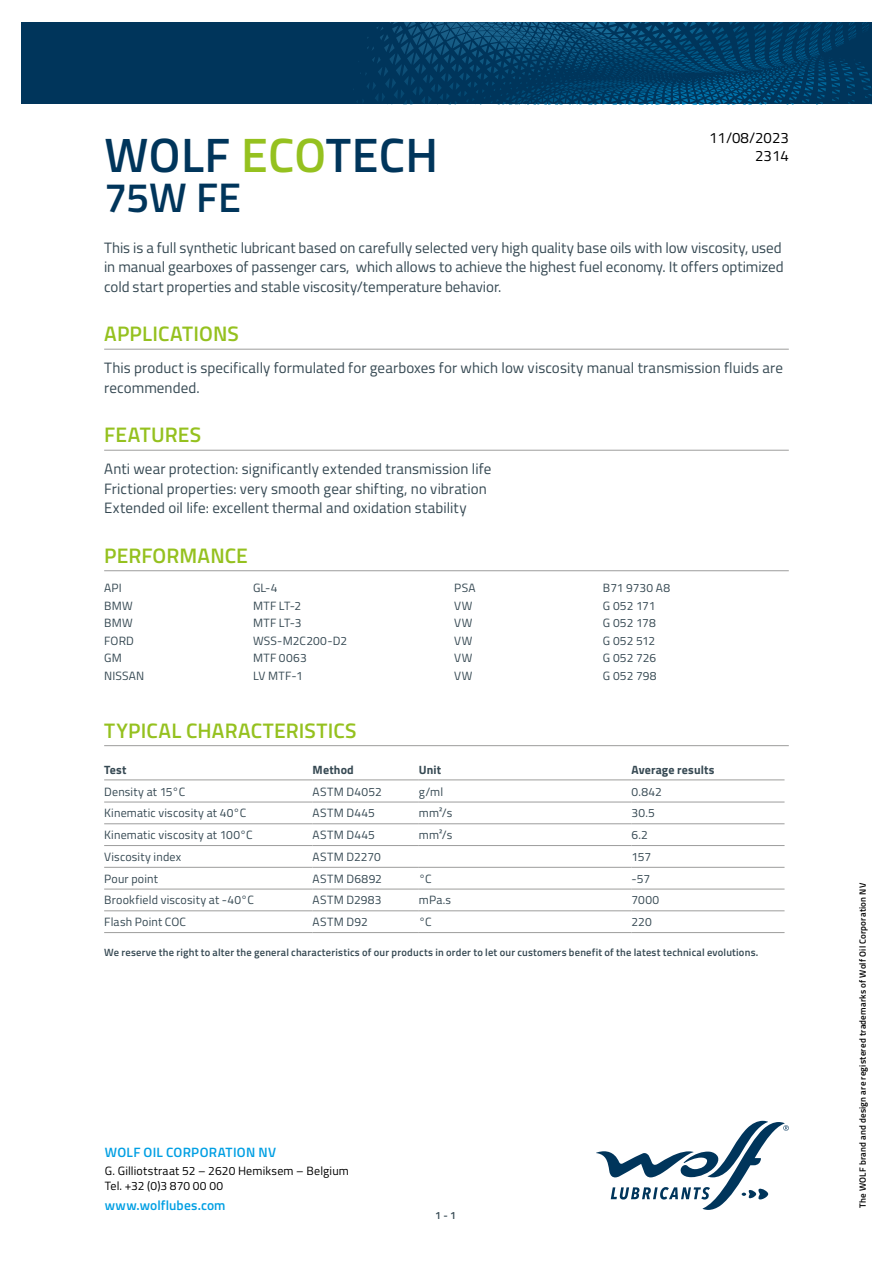
<style>
.page{position:relative;width:893px;height:1263px;background:#fff}
.page>*{position:absolute;margin:0;border:0;box-sizing:border-box;transform-origin:0 0}
.t1{font:600 48.3px "Titillium";letter-spacing:.01em;color:#00355b}
.t2{font:600 41.4px "Titillium";color:#00355b}
.t3{font:600 21px "Titillium";letter-spacing:.005em;color:#95c11f}
.t4{font:15px/19.5px "Titillium";letter-spacing:.005em;color:#364953}
.t5{font:15px/18px "Titillium";color:#000;text-align:right}
.t6{font:600 13.5px "Titillium";letter-spacing:.015em;color:#009fe3}
.t7{font:12px "Titillium";letter-spacing:.015em;color:#364953}
.t8{font:12px/14.4px "Titillium";letter-spacing:.015em;color:#000}
.t9{font:700 12px "Titillium";letter-spacing:.015em;color:#364953}
.t10{font:600 10.5px "Titillium";letter-spacing:.02em;color:#364953}
.t11{font:600 9px "Titillium";letter-spacing:.025em;color:#000}
.s1{color:#95c11f}
</style>
<div class="page">
<svg style="left:596px;top:1121px;width:193px;height:89px"></svg>
<svg style="left:21px;top:22px;width:851px;height:82px;background:#013b62"></svg>
<hr style="left:104px;top:349px;width:685px;height:1px;background:#9d9d9c">
<hr style="left:104px;top:450px;width:685px;height:1px;background:#9d9d9c">
<hr style="left:104px;top:570px;width:685px;height:1px;background:#9d9d9c">
<hr style="left:104px;top:745px;width:685px;height:1px;background:#9d9d9c">
<hr style="left:104px;top:779px;width:209px;height:1px;background:#9d9d9c">
<hr style="left:313px;top:779px;width:106px;height:1px;background:#9d9d9c">
<hr style="left:419px;top:779px;width:212px;height:1px;background:#9d9d9c">
<hr style="left:631px;top:779px;width:153px;height:1px;background:#9d9d9c">
<hr style="left:104px;top:802px;width:209px;height:1px;background:#9d9d9c">
<hr style="left:313px;top:802px;width:106px;height:1px;background:#9d9d9c">
<hr style="left:419px;top:802px;width:212px;height:1px;background:#9d9d9c">
<hr style="left:631px;top:802px;width:153px;height:1px;background:#9d9d9c">
<hr style="left:104px;top:823px;width:209px;height:1px;background:#9d9d9c">
<hr style="left:313px;top:823px;width:106px;height:1px;background:#9d9d9c">
<hr style="left:419px;top:823px;width:212px;height:1px;background:#9d9d9c">
<hr style="left:631px;top:823px;width:153px;height:1px;background:#9d9d9c">
<hr style="left:104px;top:845px;width:209px;height:1px;background:#9d9d9c">
<hr style="left:313px;top:845px;width:106px;height:1px;background:#9d9d9c">
<hr style="left:419px;top:845px;width:212px;height:1px;background:#9d9d9c">
<hr style="left:631px;top:845px;width:153px;height:1px;background:#9d9d9c">
<hr style="left:104px;top:867px;width:209px;height:1px;background:#9d9d9c">
<hr style="left:313px;top:867px;width:106px;height:1px;background:#9d9d9c">
<hr style="left:419px;top:867px;width:212px;height:1px;background:#9d9d9c">
<hr style="left:631px;top:867px;width:153px;height:1px;background:#9d9d9c">
<hr style="left:104px;top:889px;width:209px;height:1px;background:#9d9d9c">
<hr style="left:313px;top:889px;width:106px;height:1px;background:#9d9d9c">
<hr style="left:419px;top:889px;width:212px;height:1px;background:#9d9d9c">
<hr style="left:631px;top:889px;width:153px;height:1px;background:#9d9d9c">
<hr style="left:104px;top:910px;width:209px;height:1px;background:#9d9d9c">
<hr style="left:313px;top:910px;width:106px;height:1px;background:#9d9d9c">
<hr style="left:419px;top:910px;width:212px;height:1px;background:#9d9d9c">
<hr style="left:631px;top:910px;width:153px;height:1px;background:#9d9d9c">
<hr style="left:104px;top:932px;width:209px;height:1px;background:#9d9d9c">
<hr style="left:313px;top:932px;width:106px;height:1px;background:#9d9d9c">
<hr style="left:419px;top:932px;width:212px;height:1px;background:#9d9d9c">
<hr style="left:631px;top:932px;width:153px;height:1px;background:#9d9d9c">
<p class="t5" style="left:709px;top:128px;width:81px">11/08/2023<br>2314</p>
<h1 class="t1" style="left:104px;top:118px;width:335px">WOLF <span class="s1">ECO</span>TECH</h1>
<h2 class="t2" style="left:104px;top:166px;width:138px">75W FE</h2>
<p class="t4" style="left:104px;top:237px;width:681px">This is a full synthetic lubricant based on carefully selected very high quality base oils with low viscosity, used in manual gearboxes of passenger cars, which allows to achieve the highest fuel economy. It offers optimized cold start properties and stable viscosity/temperature behavior.</p>
<h3 class="t3" style="left:104px;top:318px;width:136px">APPLICATIONS</h3>
<p class="t4" style="left:104px;top:358px;width:680px">This product is specifically formulated for gearboxes for which low viscosity manual transmission fluids are recommended.</p>
<h3 class="t3" style="left:104px;top:419px;width:98px">FEATURES</h3>
<p class="t4" style="left:104px;top:459px;width:389px">Anti wear protection: significantly extended transmission life<br>Frictional properties: very smooth gear shifting, no vibration<br>Extended oil life: excellent thermal and oxidation stability</p>
<h3 class="t3" style="left:104px;top:539px;width:145px">PERFORMANCE</h3>
<p class="t7" style="left:104px;top:579px;width:19px">API</p>
<p class="t7" style="left:253px;top:579px;width:26px">GL-4</p>
<p class="t7" style="left:104px;top:597px;width:30px">BMW</p>
<p class="t7" style="left:253px;top:597px;width:50px">MTF LT-2</p>
<p class="t7" style="left:104px;top:614px;width:30px">BMW</p>
<p class="t7" style="left:253px;top:614px;width:50px">MTF LT-3</p>
<p class="t7" style="left:104px;top:632px;width:31px">FORD</p>
<p class="t7" style="left:253px;top:632px;width:96px">WSS-M2C200-D2</p>
<p class="t7" style="left:104px;top:649px;width:19px">GM</p>
<p class="t7" style="left:253px;top:649px;width:55px">MTF 0063</p>
<p class="t7" style="left:104px;top:667px;width:42px">NISSAN</p>
<p class="t7" style="left:253px;top:667px;width:51px">LV MTF-1</p>
<p class="t7" style="left:454px;top:579px;width:23px">PSA</p>
<p class="t7" style="left:603px;top:579px;width:69px">B71 9730 A8</p>
<p class="t7" style="left:454px;top:597px;width:20px">VW</p>
<p class="t7" style="left:603px;top:597px;width:54px">G 052 171</p>
<p class="t7" style="left:454px;top:614px;width:20px">VW</p>
<p class="t7" style="left:603px;top:614px;width:54px">G 052 178</p>
<p class="t7" style="left:454px;top:632px;width:20px">VW</p>
<p class="t7" style="left:603px;top:632px;width:54px">G 052 512</p>
<p class="t7" style="left:454px;top:649px;width:20px">VW</p>
<p class="t7" style="left:603px;top:649px;width:55px">G 052 726</p>
<p class="t7" style="left:454px;top:667px;width:20px">VW</p>
<p class="t7" style="left:603px;top:667px;width:55px">G 052 798</p>
<h3 class="t3" style="left:104px;top:714px;width:254px">TYPICAL CHARACTERISTICS</h3>
<p class="t9" style="left:104px;top:760px;width:24px">Test</p>
<p class="t9" style="left:313px;top:760px;width:43px">Method</p>
<p class="t9" style="left:419px;top:760px;width:24px">Unit</p>
<p class="t9" style="left:631px;top:760px;width:84px">Average results</p>
<p class="t7" style="left:104px;top:783px;width:83px">Density at 15°C</p>
<p class="t7" style="left:313px;top:783px;width:71px">ASTM D4052</p>
<p class="t7" style="left:419px;top:783px;width:26px">g/ml</p>
<p class="t7" style="left:631px;top:783px;width:32px">0.842</p>
<p class="t7" style="left:104px;top:804px;width:144px">Kinematic viscosity at 40°C</p>
<p class="t7" style="left:313px;top:804px;width:64px">ASTM D445</p>
<p class="t7" style="left:419px;top:804px;width:35px">mm²/s</p>
<p class="t7" style="left:631px;top:804px;width:25px">30.5</p>
<p class="t7" style="left:104px;top:826px;width:150px">Kinematic viscosity at 100°C</p>
<p class="t7" style="left:313px;top:826px;width:64px">ASTM D445</p>
<p class="t7" style="left:419px;top:826px;width:35px">mm²/s</p>
<p class="t7" style="left:631px;top:826px;width:18px">6.2</p>
<p class="t7" style="left:104px;top:848px;width:79px">Viscosity index</p>
<p class="t7" style="left:313px;top:848px;width:70px">ASTM D2270</p>
<p class="t7" style="left:631px;top:848px;width:21px">157</p>
<p class="t7" style="left:104px;top:870px;width:55px">Pour point</p>
<p class="t7" style="left:313px;top:870px;width:71px">ASTM D6892</p>
<p class="t7" style="left:419px;top:870px;width:14px">°C</p>
<p class="t7" style="left:631px;top:870px;width:20px">-57</p>
<p class="t7" style="left:104px;top:891px;width:151px">Brookfield viscosity at -40°C</p>
<p class="t7" style="left:313px;top:891px;width:71px">ASTM D2983</p>
<p class="t7" style="left:419px;top:891px;width:34px">mPa.s</p>
<p class="t7" style="left:631px;top:891px;width:29px">7000</p>
<p class="t7" style="left:104px;top:913px;width:83px">Flash Point COC</p>
<p class="t7" style="left:313px;top:913px;width:57px">ASTM D92</p>
<p class="t7" style="left:419px;top:913px;width:14px">°C</p>
<p class="t7" style="left:631px;top:913px;width:22px">220</p>
<p class="t10" style="left:104px;top:945px;width:656px">We reserve the right to alter the general characteristics of our products in order to let our customers benefit of the latest technical evolutions.</p>
<p class="t6" style="left:105px;top:1142px;width:173px">WOLF OIL CORPORATION NV</p>
<p class="t8" style="left:105px;top:1163px;width:246px">G. Gilliotstraat 52 – 2620 Hemiksem – Belgium<br>Tel. +32 (0)3 870 00 00</p>
<p class="t6" style="left:105px;top:1195px;width:122px">www.wolflubes.com</p>
<p class="t10" style="left:435px;top:1207px;width:22px">1 - 1</p>
<p class="t11" style="left:856px;top:1208px;width:326px;rotate:-90deg">The WOLF brand and design are registered trademarks of Wolf Oil Corporation NV</p>
</div>
